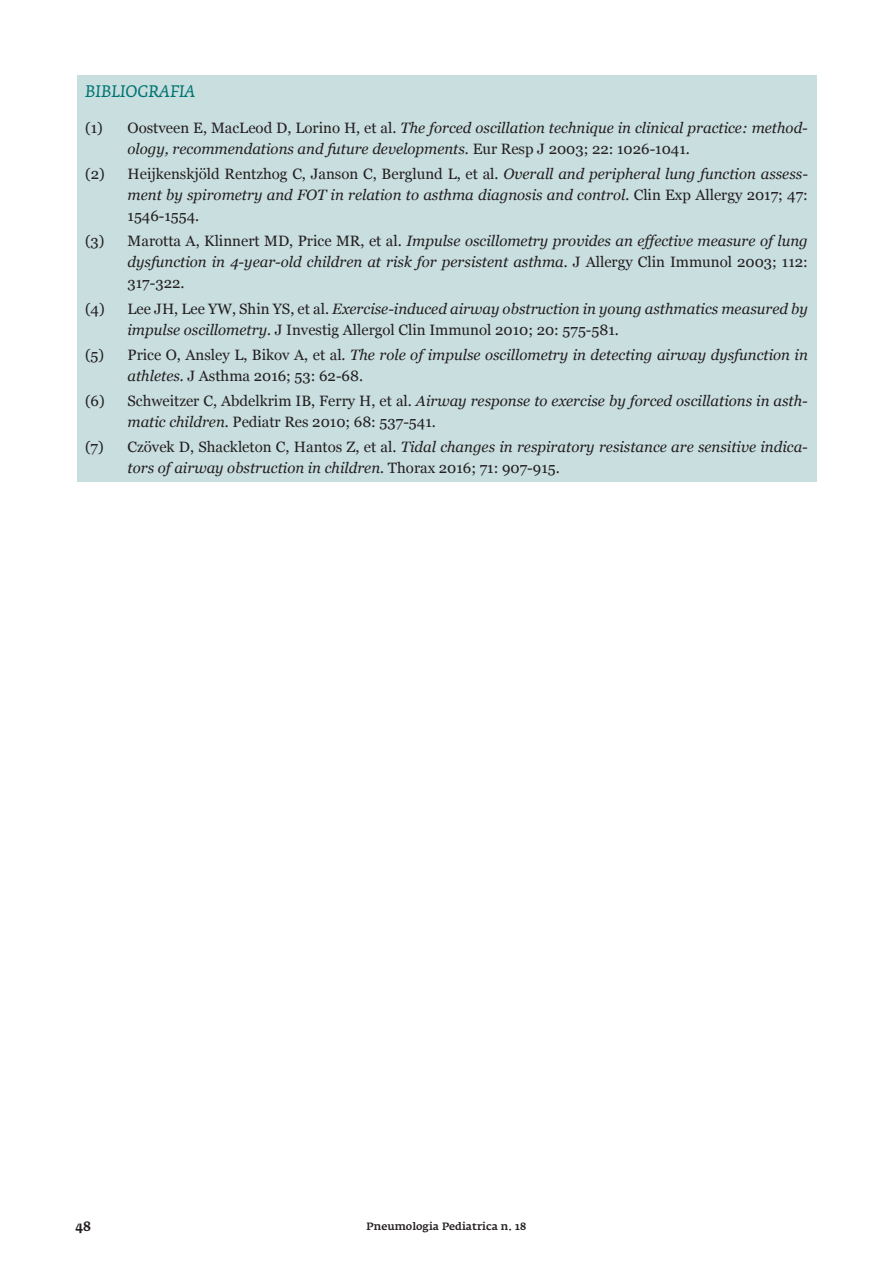
<style>
.page{position:relative;width:893px;height:1263px;background:#fff}
.page>*{position:absolute;margin:0;border:0;box-sizing:border-box;transform-origin:0 0}
.t1{font:italic 16.5px "Fedra Serif A Pro";color:#007574}
.t2{font:italic 15px/21px "Georgia";color:#231f20}
.t3{font:15px/21px "Georgia";color:#231f20}
.t4{font:500 13.5px "Fedra Serif A Pro";color:#231f20}
.t5{font:500 10.5px "Fedra Serif A Pro";color:#231f20}
.s1{font-style:normal}
.s2{font-style:italic}
</style>
<div class="page">
<div style="left:77px;top:76px;width:739px;height:406px;background:#c9dedf"></div>
<p class="t1" style="left:85px;top:81px;width:112px">BIBLIOGRAFIA</p>
<p class="t2" style="left:128px;top:117px;width:682px;text-indent:-43px"><span class="s1">(1) Oostveen E, MacLeod D, Lorino H, et al.</span> The forced oscillation technique in clinical practice: method&shy;ology, recommendations and future developments. <span class="s1">Eur Resp J 2003; 22: 1026-1041.</span></p>
<p class="t2" style="left:128px;top:163px;width:682px;text-align:justify;text-indent:-43px"><span class="s1">(2) Heijkenskjöld Rentzhog C, Janson C, Berglund L, et al.</span> Overall and peripheral lung function assess&shy;ment by spirometry and FOT in relation to asthma diagnosis and control. <span class="s1">Clin Exp Allergy 2017; 47:<br>1546-1554.</span></p>
<p class="t2" style="left:128px;top:230px;width:682px;text-align:justify;text-indent:-43px"><span class="s1">(3) Marotta A, Klinnert MD, Price MR, et al.</span> Impulse oscillometry provides an effective measure of lung dysfunction in 4-year-old children at risk for persistent asthma. <span class="s1">J Allergy Clin Immunol 2003; 112:<br>317-322.</span></p>
<p class="t2" style="left:128px;top:297px;width:682px;text-indent:-43px"><span class="s1">(4) Lee JH, Lee YW, Shin YS, et al.</span> Exercise-induced airway obstruction in young asthmatics measured by impulse oscillometry. <span class="s1">J Investig Allergol Clin Immunol 2010; 20: 575-581.</span></p>
<p class="t2" style="left:128px;top:344px;width:682px;text-indent:-43px"><span class="s1">(5) Price O, Ansley L, Bikov A, et al.</span> The role of impulse oscillometry in detecting airway dysfunction in athletes. <span class="s1">J Asthma 2016; 53: 62-68.</span></p>
<p class="t3" style="left:128px;top:390px;width:682px;text-indent:-43px">(6) Schweitzer C, Abdelkrim IB, Ferry H, et al. <span class="s2">Airway response to exercise by forced oscillations in asth&shy;matic children.</span> Pediatr Res 2010; 68: 537-541.</p>
<p class="t2" style="left:128px;top:436px;width:682px;text-indent:-43px"><span class="s1">(7) Czövek D, Shackleton C, Hantos Z, et al.</span> Tidal changes in respiratory resistance are sensitive indica&shy;tors of airway obstruction in children. <span class="s1">Thorax 2016; 71: 907-915.</span></p>
<p class="t4" style="left:75px;top:1218px;width:17px">48</p>
<p class="t5" style="left:367px;top:1220px;width:161px">Pneumologia Pediatrica n. 18</p>
</div>
